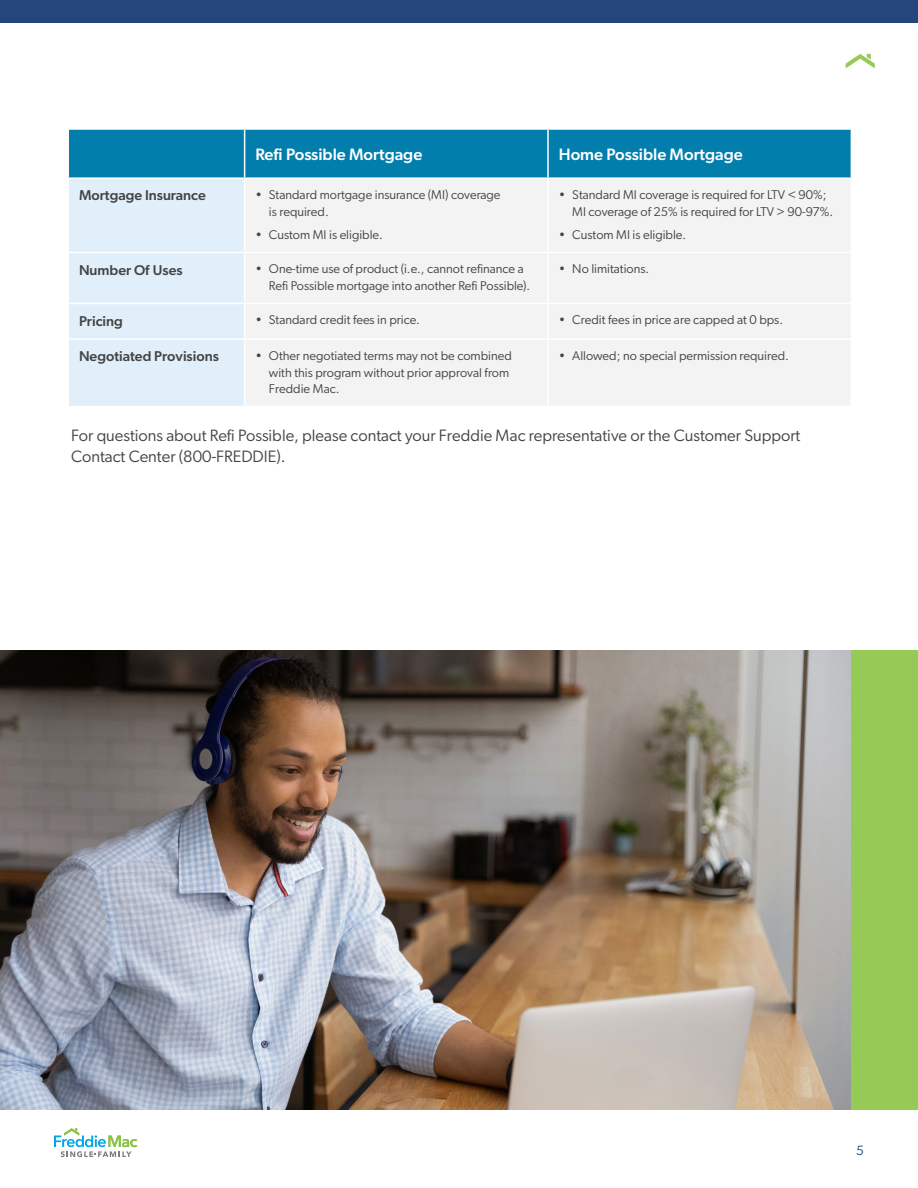
<style>
.page{position:relative;width:918px;height:1188px;background:#fff}
.page>*{position:absolute;margin:0;border:0;box-sizing:border-box;transform-origin:0 0}
.t1{font:16.5px/21px "Gibson";color:#444}
.t2{font:500 16.5px "Gibson";color:#fff}
.t3{font:500 14.25px "Gibson";color:#444}
.t4{font:13.5px "Gibson";color:#24467d}
.t5{font:12.75px/16.5px "Gibson";color:#444}
</style>
<div class="page">
<svg style="left:54px;top:1128px;width:83px;height:29px"></svg>
<div style="left:850px;top:650px;width:68px;height:460px;background:#96ca57"></div>
<svg style="left:846px;top:54px;width:29px;height:14px"></svg>
<div style="left:0;top:0;width:918px;height:23px;background:#24467d"></div>
<img style="left:0;top:651px;width:850px;height:459px">
<svg style="left:69px;top:130px;width:782px;height:276px;background:#74b8d4"></svg>
<div style="left:245px;top:179px;width:606px;height:227px;background:#f3f3f4"></div>
<hr style="left:244px;top:130px;width:1px;height:47px;background:#fff">
<hr style="left:547px;top:130px;width:2px;height:47px;background:#fff">
<hr style="left:68px;top:177px;width:177px;height:2px;background:#fff">
<hr style="left:245px;top:177px;width:303px;height:2px;background:#fff">
<hr style="left:548px;top:177px;width:304px;height:2px;background:#fff">
<hr style="left:68px;top:252px;width:177px;height:1px;background:#fff">
<hr style="left:68px;top:303px;width:177px;height:1px;background:#fff">
<hr style="left:68px;top:338px;width:177px;height:2px;background:#fff">
<hr style="left:244px;top:179px;width:1px;height:73px;background:#fff">
<hr style="left:244px;top:253px;width:1px;height:50px;background:#fff">
<hr style="left:244px;top:304px;width:1px;height:34px;background:#fff">
<hr style="left:244px;top:340px;width:1px;height:66px;background:#fff">
<hr style="left:547px;top:179px;width:2px;height:73px;background:#fff">
<hr style="left:245px;top:252px;width:303px;height:1px;background:#fff">
<hr style="left:548px;top:252px;width:304px;height:1px;background:#fff">
<hr style="left:547px;top:253px;width:2px;height:50px;background:#fff">
<hr style="left:245px;top:303px;width:303px;height:1px;background:#fff">
<hr style="left:548px;top:303px;width:304px;height:1px;background:#fff">
<hr style="left:547px;top:304px;width:2px;height:34px;background:#fff">
<hr style="left:245px;top:338px;width:303px;height:2px;background:#fff">
<hr style="left:548px;top:338px;width:304px;height:2px;background:#fff">
<hr style="left:547px;top:340px;width:2px;height:66px;background:#fff">
<p class="t2" style="left:255px;top:145px;width:168px">Refi Possible Mortgage</p>
<p class="t2" style="left:559px;top:145px;width:185px">Home Possible Mortgage</p>
<p class="t3" style="left:79px;top:187px;width:128px">Mortgage Insurance</p>
<p class="t5" style="left:269px;top:186px;width:233px;text-indent:-14px">• Standard mortgage insurance (MI) coverage is required.</p>
<p class="t5" style="left:255px;top:226px;width:129px">• Custom MI is eligible.</p>
<p class="t5" style="left:572px;top:186px;width:262px;text-indent:-14px">• Standard MI coverage is required for LTV &lt; 90%;<br>MI coverage of 25% is required for LTV &gt; 90-97%.</p>
<p class="t5" style="left:559px;top:226px;width:129px">• Custom MI is eligible.</p>
<p class="t3" style="left:79px;top:261px;width:105px">Number Of Uses</p>
<p class="t5" style="left:269px;top:261px;width:263px;text-indent:-14px">• One-time use of product (i.e., cannot refinance a<br>Refi Possible mortgage into another Refi Possible).</p>
<p class="t5" style="left:559px;top:261px;width:92px">• No limitations.</p>
<p class="t3" style="left:79px;top:312px;width:45px">Pricing</p>
<p class="t5" style="left:255px;top:312px;width:166px">• Standard credit fees in price.</p>
<p class="t5" style="left:559px;top:312px;width:226px">• Credit fees in price are capped at 0 bps.</p>
<p class="t3" style="left:79px;top:348px;width:141px">Negotiated Provisions</p>
<p class="t5" style="left:269px;top:347px;width:244px;text-indent:-14px">• Other negotiated terms may not be combined with this program without prior approval from<br>Freddie Mac.</p>
<p class="t5" style="left:559px;top:347px;width:232px">• Allowed; no special permission required.</p>
<p class="t1" style="left:71px;top:424px;width:731px">For questions about Refi Possible, please contact your Freddie Mac representative or the Customer Support<br>Contact Center (800-FREDDIE).</p>
<p class="t4" style="left:856px;top:1142px;width:9px">5</p>
</div>
